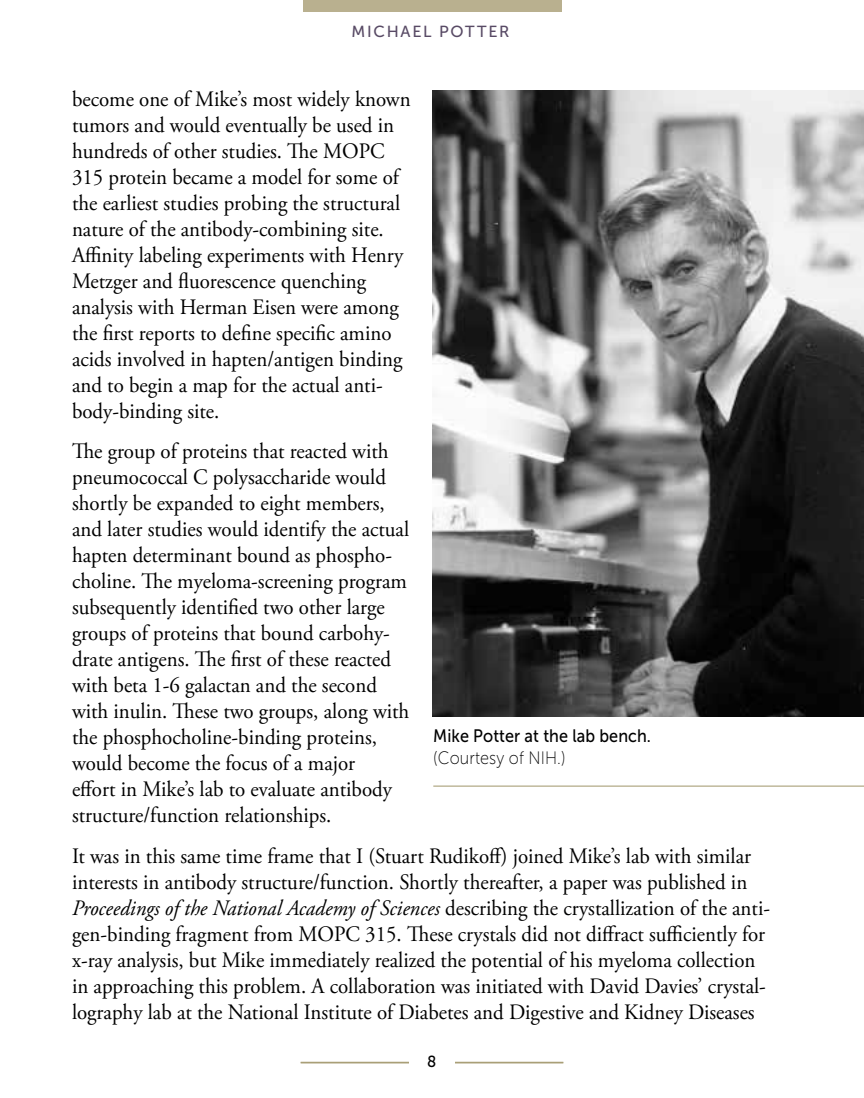
<style>
.page{position:relative;width:864px;height:1098px;background:#fff}
.page>*{position:absolute;margin:0;border:0;box-sizing:border-box;transform-origin:0 0}
.t1{font:22px/26px "Adobe Garamond Pro";color:#000001;scale:.95 1}
.t2{font:18px "Museo Sans 500";letter-spacing:.005em;color:#000001;scale:.9 1}
.t3{font:18px "Museo Sans 100";letter-spacing:.005em;color:#000001;scale:.9 1}
.t4{font:16px "Museo Sans 500";letter-spacing:.115em;color:#584a65}
.t5{font:16px "Museo Sans 500";color:#000001;scale:.95 1}
.s1{font-style:italic}
</style>
<div class="page">
<hr style="left:301px;top:1062px;width:262px;height:1px;background:#a09569">
<hr style="left:301px;top:1063px;width:262px;height:1px;background:#a09569">
<div style="left:409px;top:1055px;width:45px;height:27px;background:#fff"></div>
<div style="left:303px;top:0;width:258px;height:12px;background:#b9b08f"></div>
<img style="left:432px;top:90px;width:432px;height:627px">
<hr style="left:433px;top:786px;width:431px;height:1px;background:#a09569">
<p class="t4" style="left:351px;top:23px;width:160px">MICHAEL POTTER</p>
<p class="t1" style="left:72px;top:87px;width:358px">become one of Mike’s most widely known tumors and would eventually be used in hundreds of other studies. The MOPC 315 protein became a model for some of the earliest studies probing the structural nature of the antibody-combining site.<br>Affinity labeling experiments with Henry Metzger and fluorescence quenching analysis with Herman Eisen were among the first reports to define specific amino acids involved in hapten/antigen binding and to begin a map for the actual anti&shy;body-binding site.</p>
<p class="t1" style="left:72px;top:439px;width:357px">The group of proteins that reacted with pneumococcal C polysaccharide would shortly be expanded to eight members, and later studies would identify the actual hapten determinant bound as phospho&shy;choline. The myeloma-screening program subsequently identified two other large groups of proteins that bound carbohy&shy;drate antigens. The first of these reacted with beta 1-6 galactan and the second with inulin. These two groups, along with the phosphocholine-binding proteins, would become the focus of a major<br>effort in Mike’s lab to evaluate antibody structure/function relationships.</p>
<p class="t1" style="left:72px;top:844px;width:736px">It was in this same time frame that I (Stuart Rudikoff) joined Mike’s lab with similar interests in antibody structure/function. Shortly thereafter, a paper was published in <span class="s1">Proceedings of the National Academy of Sciences</span> describing the crystallization of the anti&shy;gen-binding fragment from MOPC 315. These crystals did not diffract sufficiently for x-ray analysis, but Mike immediately realized the potential of his myeloma collection in approaching this problem. A collaboration was initiated with David Davies’ crystal&shy;lography lab at the National Institute of Diabetes and Digestive and Kidney Diseases</p>
<p class="t2" style="left:433px;top:726px;width:243px">Mike Potter at the lab bench.</p>
<p class="t3" style="left:433px;top:749px;width:148px">(Courtesy of NIH.)</p>
<p class="t5" style="left:427px;top:1052px;width:11px">8</p>
</div>
